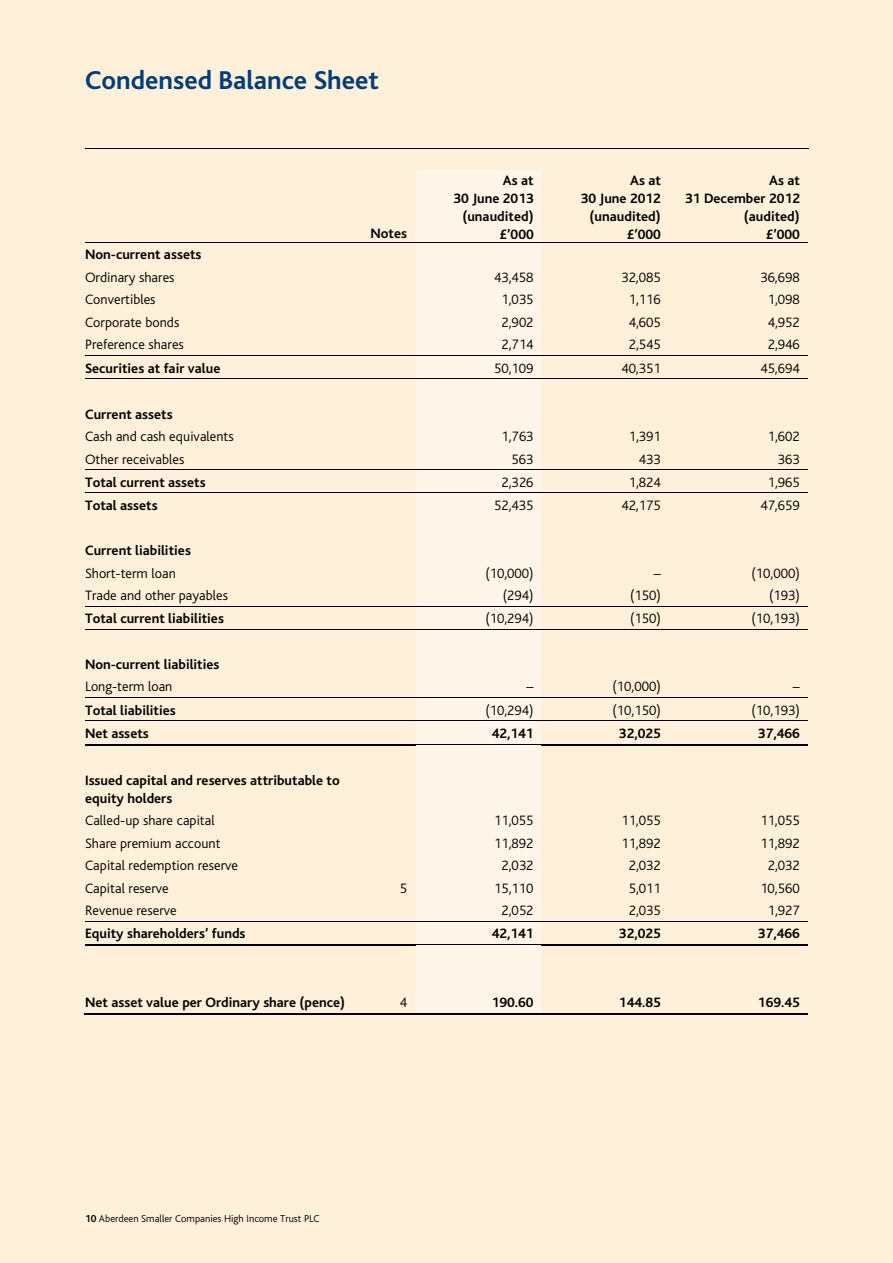
<style>
.page{position:relative;width:893px;height:1263px;background:#fff0d9}
.page>*{position:absolute;margin:0;border:0;box-sizing:border-box;transform-origin:0 0}
.t1{font:700 27px "Bliss";color:#003d7d}
.t2{font:300 14.25px "Bliss";color:#000}
.t3{font:700 14.25px/18px "Bliss";color:#000}
.t4{font:300 10.5px "Bliss";color:#000}
.s1{font-weight:700}
</style>
<div class="page">
<hr style="left:85px;top:148px;width:723px;height:1px;background:#000">
<hr style="left:85px;top:242px;width:723px;height:1px;background:#000">
<hr style="left:85px;top:355px;width:723px;height:1px;background:#000">
<hr style="left:85px;top:379px;width:723px;height:1px;background:#000">
<hr style="left:85px;top:469px;width:723px;height:1px;background:#000">
<hr style="left:85px;top:493px;width:723px;height:1px;background:#000">
<hr style="left:85px;top:606px;width:723px;height:1px;background:#000">
<hr style="left:85px;top:629px;width:723px;height:1px;background:#000">
<hr style="left:85px;top:697px;width:723px;height:1px;background:#000">
<hr style="left:85px;top:721px;width:723px;height:1px;background:#000">
<hr style="left:85px;top:744px;width:330px;height:1px;background:#000">
<hr style="left:542px;top:744px;width:266px;height:1px;background:#000">
<hr style="left:85px;top:921px;width:723px;height:1px;background:#000">
<hr style="left:85px;top:944px;width:330px;height:2px;background:#000">
<hr style="left:542px;top:944px;width:266px;height:2px;background:#000">
<div style="left:415px;top:170px;width:127px;height:843px;background:#fff6e9"></div>
<div style="left:423px;top:991px;width:111px;height:22px;background:#fff6e9"></div>
<hr style="left:84px;top:1013px;width:270px;height:2px;background:#000">
<hr style="left:353px;top:1013px;width:62px;height:2px;background:#000">
<hr style="left:414px;top:1013px;width:128px;height:2px;background:#000">
<hr style="left:541px;top:1013px;width:128px;height:2px;background:#000">
<hr style="left:668px;top:1013px;width:140px;height:2px;background:#000">
<h1 class="t1" style="left:85px;top:70px;width:295px">Condensed Balance Sheet</h1>
<p class="t3" style="left:503px;top:172px;width:32px">As at</p>
<p class="t3" style="left:630px;top:172px;width:32px">As at</p>
<p class="t3" style="left:769px;top:172px;width:32px">As at</p>
<p class="t3" style="left:453px;top:190px;width:82px">30 June 2013</p>
<p class="t3" style="left:581px;top:190px;width:82px">30 June 2012</p>
<p class="t3" style="left:685px;top:190px;width:116px">31 December 2012</p>
<p class="t3" style="left:462px;top:208px;width:73px">(unaudited)</p>
<p class="t3" style="left:589px;top:208px;width:73px">(unaudited)</p>
<p class="t3" style="left:744px;top:208px;width:57px">(audited)</p>
<p class="t3" style="left:370px;top:226px;width:38px">Notes</p>
<p class="t3" style="left:499px;top:226px;width:36px">£’000</p>
<p class="t3" style="left:627px;top:226px;width:36px">£’000</p>
<p class="t3" style="left:766px;top:226px;width:36px">£’000</p>
<p class="t3" style="left:85px;top:247px;width:118px">Non-current assets</p>
<p class="t2" style="left:85px;top:272px;width:91px">Ordinary shares</p>
<p class="t2" style="left:494px;top:272px;width:41px">43,458</p>
<p class="t2" style="left:621px;top:272px;width:41px">32,085</p>
<p class="t2" style="left:760px;top:272px;width:41px">36,698</p>
<p class="t2" style="left:85px;top:294px;width:72px">Convertibles</p>
<p class="t2" style="left:501px;top:294px;width:34px">1,035</p>
<p class="t2" style="left:629px;top:294px;width:34px">1,116</p>
<p class="t2" style="left:768px;top:294px;width:34px">1,098</p>
<p class="t2" style="left:85px;top:317px;width:96px">Corporate bonds</p>
<p class="t2" style="left:501px;top:317px;width:34px">2,902</p>
<p class="t2" style="left:629px;top:317px;width:34px">4,605</p>
<p class="t2" style="left:768px;top:317px;width:34px">4,952</p>
<p class="t2" style="left:85px;top:339px;width:100px">Preference shares</p>
<p class="t2" style="left:501px;top:339px;width:34px">2,714</p>
<p class="t2" style="left:629px;top:339px;width:34px">2,545</p>
<p class="t2" style="left:768px;top:339px;width:34px">2,946</p>
<p class="t3" style="left:85px;top:360px;width:137px">Securities at fair value</p>
<p class="t2" style="left:494px;top:362px;width:41px">50,109</p>
<p class="t2" style="left:621px;top:362px;width:41px">40,351</p>
<p class="t2" style="left:760px;top:362px;width:41px">45,694</p>
<p class="t3" style="left:85px;top:406px;width:89px">Current assets</p>
<p class="t2" style="left:85px;top:431px;width:150px">Cash and cash equivalents</p>
<p class="t2" style="left:501px;top:431px;width:34px">1,763</p>
<p class="t2" style="left:629px;top:431px;width:34px">1,391</p>
<p class="t2" style="left:768px;top:431px;width:34px">1,602</p>
<p class="t2" style="left:85px;top:453px;width:101px">Other receivables</p>
<p class="t2" style="left:512px;top:453px;width:23px">563</p>
<p class="t2" style="left:639px;top:453px;width:23px">433</p>
<p class="t2" style="left:778px;top:453px;width:23px">363</p>
<p class="t3" style="left:85px;top:474px;width:122px">Total current assets</p>
<p class="t2" style="left:501px;top:476px;width:34px">2,326</p>
<p class="t2" style="left:629px;top:476px;width:34px">1,824</p>
<p class="t2" style="left:768px;top:476px;width:34px">1,965</p>
<p class="t3" style="left:85px;top:498px;width:74px">Total assets</p>
<p class="t2" style="left:494px;top:500px;width:41px">52,435</p>
<p class="t2" style="left:621px;top:500px;width:41px">42,175</p>
<p class="t2" style="left:760px;top:500px;width:41px">47,659</p>
<p class="t3" style="left:85px;top:543px;width:107px">Current liabilities</p>
<p class="t2" style="left:85px;top:567px;width:92px">Short-term loan</p>
<p class="t2" style="left:485px;top:567px;width:50px">(10,000)</p>
<p class="t2" style="left:654px;top:567px;width:9px">–</p>
<p class="t2" style="left:751px;top:567px;width:50px">(10,000)</p>
<p class="t2" style="left:85px;top:590px;width:144px">Trade and other payables</p>
<p class="t2" style="left:503px;top:590px;width:32px">(294)</p>
<p class="t2" style="left:630px;top:590px;width:32px">(150)</p>
<p class="t2" style="left:769px;top:590px;width:32px">(193)</p>
<p class="t3" style="left:85px;top:611px;width:140px">Total current liabilities</p>
<p class="t2" style="left:485px;top:613px;width:50px">(10,294)</p>
<p class="t2" style="left:630px;top:613px;width:32px">(150)</p>
<p class="t2" style="left:751px;top:613px;width:50px">(10,193)</p>
<p class="t3" style="left:85px;top:657px;width:136px">Non-current liabilities</p>
<p class="t2" style="left:85px;top:681px;width:89px">Long-term loan</p>
<p class="t2" style="left:526px;top:681px;width:9px">–</p>
<p class="t2" style="left:612px;top:681px;width:50px">(10,000)</p>
<p class="t2" style="left:793px;top:681px;width:9px">–</p>
<p class="t3" style="left:85px;top:702px;width:92px">Total liabilities</p>
<p class="t2" style="left:485px;top:704px;width:50px">(10,294)</p>
<p class="t2" style="left:612px;top:704px;width:50px">(10,150)</p>
<p class="t2" style="left:751px;top:704px;width:50px">(10,193)</p>
<p class="t3" style="left:85px;top:726px;width:65px">Net assets</p>
<p class="t3" style="left:492px;top:726px;width:43px">42,141</p>
<p class="t3" style="left:619px;top:726px;width:43px">32,025</p>
<p class="t3" style="left:758px;top:726px;width:43px">37,466</p>
<p class="t3" style="left:85px;top:772px;width:256px">Issued capital and reserves attributable to equity holders</p>
<p class="t2" style="left:85px;top:815px;width:131px">Called-up share capital</p>
<p class="t2" style="left:494px;top:815px;width:41px">11,055</p>
<p class="t2" style="left:621px;top:815px;width:41px">11,055</p>
<p class="t2" style="left:760px;top:815px;width:41px">11,055</p>
<p class="t2" style="left:85px;top:837px;width:137px">Share premium account</p>
<p class="t2" style="left:494px;top:837px;width:41px">11,892</p>
<p class="t2" style="left:621px;top:837px;width:41px">11,892</p>
<p class="t2" style="left:760px;top:837px;width:41px">11,892</p>
<p class="t2" style="left:85px;top:860px;width:155px">Capital redemption reserve</p>
<p class="t2" style="left:501px;top:860px;width:34px">2,032</p>
<p class="t2" style="left:629px;top:860px;width:34px">2,032</p>
<p class="t2" style="left:768px;top:860px;width:34px">2,032</p>
<p class="t2" style="left:85px;top:882px;width:85px">Capital reserve</p>
<p class="t2" style="left:400px;top:882px;width:9px">5</p>
<p class="t2" style="left:494px;top:882px;width:41px">15,110</p>
<p class="t2" style="left:629px;top:882px;width:34px">5,011</p>
<p class="t2" style="left:760px;top:882px;width:41px">10,560</p>
<p class="t2" style="left:85px;top:905px;width:93px">Revenue reserve</p>
<p class="t2" style="left:501px;top:905px;width:34px">2,052</p>
<p class="t2" style="left:629px;top:905px;width:34px">2,035</p>
<p class="t2" style="left:768px;top:905px;width:34px">1,927</p>
<p class="t3" style="left:85px;top:926px;width:162px">Equity shareholders’ funds</p>
<p class="t3" style="left:492px;top:926px;width:43px">42,141</p>
<p class="t3" style="left:619px;top:926px;width:43px">32,025</p>
<p class="t3" style="left:758px;top:926px;width:43px">37,466</p>
<p class="t3" style="left:85px;top:995px;width:261px">Net asset value per Ordinary share (pence)</p>
<p class="t2" style="left:400px;top:997px;width:9px">4</p>
<p class="t3" style="left:492px;top:995px;width:43px">190.60</p>
<p class="t3" style="left:619px;top:995px;width:43px">144.85</p>
<p class="t3" style="left:758px;top:995px;width:43px">169.45</p>
<p class="t4" style="left:85px;top:1215px;width:236px"><span class="s1">10</span> Aberdeen Smaller Companies High Income Trust PLC</p>
</div>
